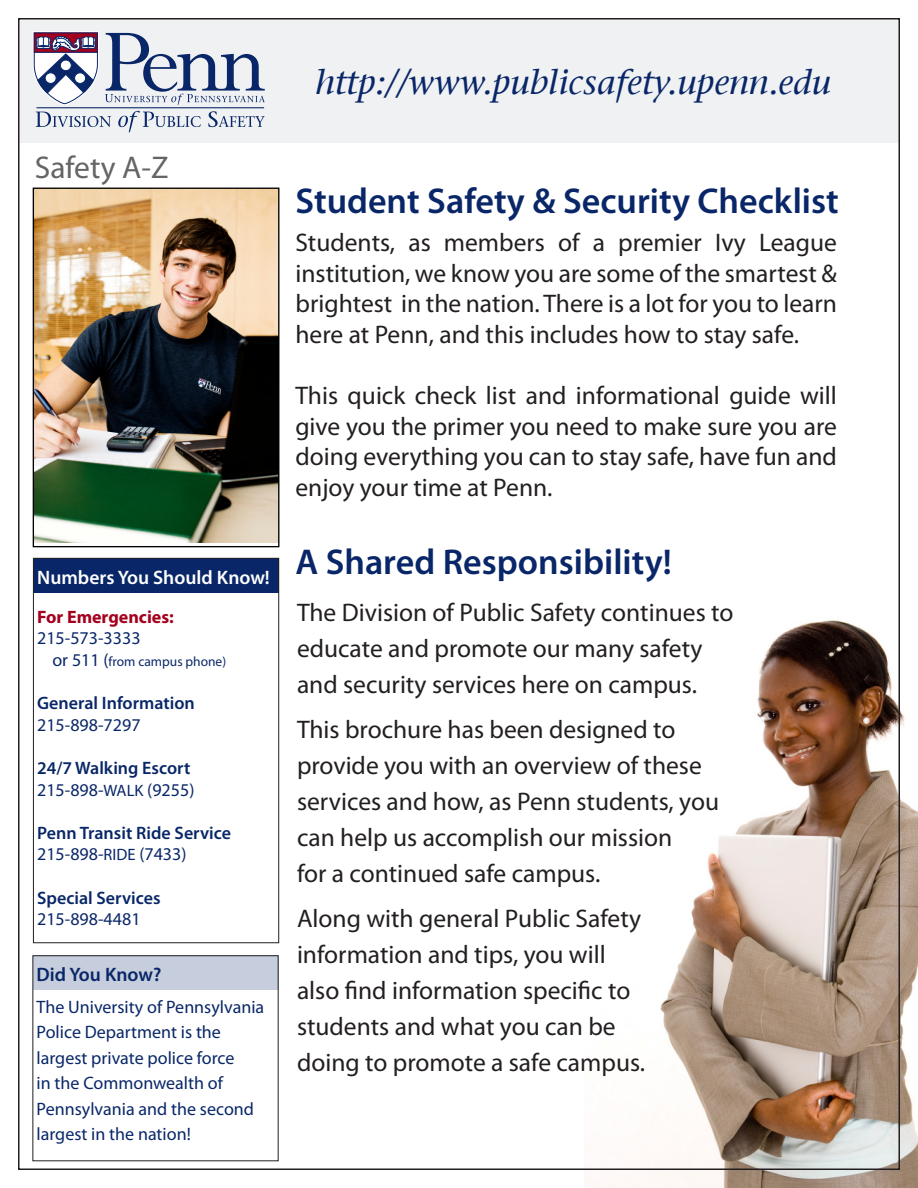
<style>
.page{position:relative;width:918px;height:1188px;background:#fff}
.page>*{position:absolute;margin:0;border:0;box-sizing:border-box;transform-origin:0 0}
.t1{font:600 36px "Myriad Pro";color:#092768}
.t2{font:italic 34.5px "Stone Serif LT";color:#092768}
.t3{font:31.5px "Myriad Pro";color:#656568}
.t4{font:25.5px/36px "Myriad Pro";color:#231f20}
.t5{font:600 19.5px "Myriad Pro";color:#fff}
.t6{font:600 19.5px "Myriad Pro";color:#092768}
.t7{font:18px/25.5px "Myriad Pro";color:#092768}
.t8{font:600 18px "Myriad Pro";color:#092768}
.t9{font:700 18px "Myriad Pro";color:#a4001d}
.t10{font:13.5px "Myriad Pro";color:#092768}
.s1{font-size:18px}
.s2{font-size:16.5px}
</style>
<div class="page">
<img style="left:588px;top:620px;width:330px;height:568px">
<div style="left:18px;top:18px;width:880px;height:124px;background:#f0f1f2"></div>
<svg style="left:105px;top:33px;width:160px;height:72px"></svg>
<svg style="left:33px;top:31px;width:66px;height:74px"></svg>
<svg style="left:36px;top:112px;width:75px;height:15px"></svg>
<svg style="left:118px;top:111px;width:83px;height:21px"></svg>
<svg style="left:208px;top:111px;width:57px;height:16px"></svg>
<hr style="left:36px;top:107px;width:228px;height:1px;background:#092768">
<div style="left:33px;top:558px;width:246px;height:34px;background:#092768"></div>
<img style="left:35px;top:190px;width:242px;height:353px">
<div style="left:33px;top:188px;width:246px;height:359px;border:1px solid #000"></div>
<div style="left:33px;top:558px;width:246px;height:385px;border:1px solid #231f20"></div>
<div style="left:33px;top:956px;width:245px;height:34px;background:#c6cddc"></div>
<p class="t3" style="left:35px;top:148px;width:135px">Safety A-Z</p>
<p class="t5" style="left:37px;top:565px;width:234px">Numbers You Should Know!</p>
<p class="t9" style="left:37px;top:605px;width:138px">For Emergencies:</p>
<p class="t7" style="left:37px;top:625px;width:105px">215-573-3333</p>
<p class="t10" style="left:52px;top:653px;width:175px"><span class="s1">or 511 (</span>from campus phone)</p>
<p class="t8" style="left:37px;top:692px;width:159px">General Information</p>
<p class="t7" style="left:37px;top:712px;width:105px">215-898-7297</p>
<p class="t8" style="left:37px;top:756px;width:155px">24/7 Walking Escort</p>
<p class="t7" style="left:37px;top:777px;width:159px">215-898-<span class="s2">WALK</span> (9255)</p>
<p class="t8" style="left:37px;top:821px;width:195px">Penn Transit Ride Service</p>
<p class="t7" style="left:37px;top:841px;width:151px">215-898-<span class="s2">RIDE</span> (7433)</p>
<p class="t8" style="left:37px;top:886px;width:125px">Special Services</p>
<p class="t7" style="left:37px;top:906px;width:105px">215-898-4481</p>
<p class="t6" style="left:37px;top:962px;width:126px">Did You Know?</p>
<p class="t7" style="left:37px;top:993px;width:229px">The University of Pennsylvania<br>Police Department is the largest private police force<br>in the Commonwealth of<br>Pennsylvania and the second largest in the nation!</p>
<p class="t2" style="left:315px;top:62px;width:517px">http://www.publicsafety.upenn.edu</p>
<p class="t1" style="left:296px;top:178px;width:545px">Student Safety &amp; Security Checklist</p>
<p class="t4" style="left:296px;top:227px;width:543px;line-height:30.6px;text-align:justify">Students, as members of a premier Ivy League institution, we know you are some of the smartest &amp; brightest in the nation. There is a lot for you to learn here at Penn, and this includes how to stay safe.</p>
<p class="t4" style="left:296px;top:380px;width:543px;line-height:30.6px;text-align:justify">This quick check list and informational guide will give you the primer you need to make sure you are doing everything you can to stay safe, have fun and enjoy your time at Penn.</p>
<p class="t1" style="left:296px;top:539px;width:378px">A Shared Responsibility!</p>
<p class="t4" style="left:297px;top:594px;width:438px">The Division of Public Safety continues to educate and promote our many safety and security services here on campus.</p>
<p class="t4" style="left:297px;top:711px;width:424px">This brochure has been designed to provide you with an overview of these services and how, as Penn students, you can help us accomplish our mission<br>for a continued safe campus.</p>
<p class="t4" style="left:297px;top:900px;width:350px">Along with general Public Safety information and tips, you will also find information specific to students and what you can be doing to promote a safe campus.</p>
</div>
